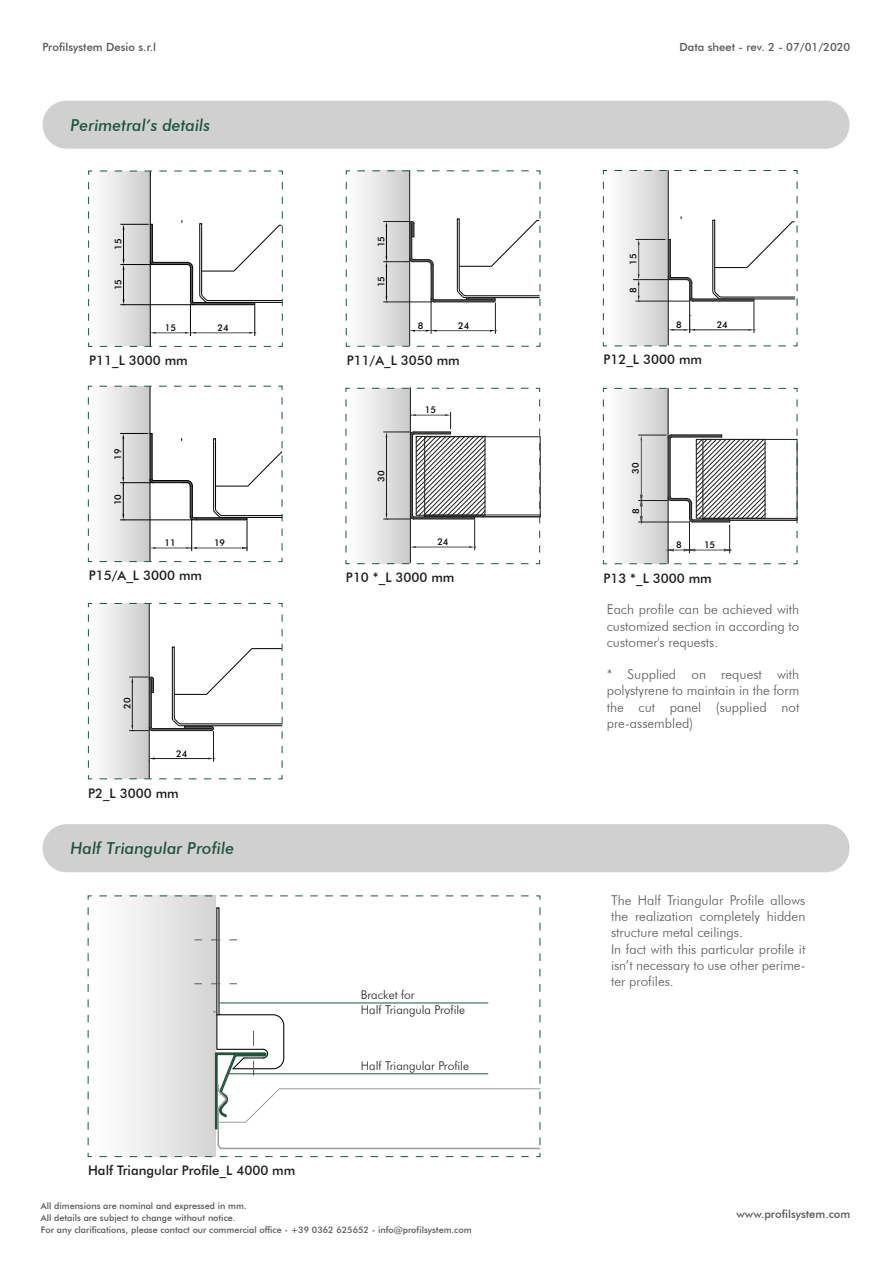
<style>
.page{position:relative;width:893px;height:1263px;background:#fff}
.page>*{position:absolute;margin:0;border:0;box-sizing:border-box;transform-origin:0 0}
.t1{font:italic 500 16.5px "Futura BT";color:#1d553b}
.t2{font:300 13.5px/16.2px "Futura BT";color:#575756;text-align:justify}
.t3{font:500 13.2px "Futura BT";color:#1d1d1b}
.t4{font:300 12px/14.4px "Futura BT";color:#1d1d1b}
.t5{font:500 11.25px "Futura BT";color:#575756}
.t6{font:500 9.3px "Futura BT";color:#000101}
.t7{font:500 9px/12px "Futura BT";color:#575756}
</style>
<div class="page">
<div style="left:43px;top:101px;width:807px;height:48px;background:#d0d0d0;border-radius:24px"></div>
<div style="left:43px;top:824px;width:807px;height:48px;background:#d0d0d0;border-radius:24px"></div>
<svg style="left:87px;top:895px;width:454px;height:262px"></svg>
<hr style="left:228px;top:1073px;width:260px;height:1px;background:#1d553b">
<hr style="left:220px;top:1003px;width:268px;height:1px;background:#1d553b">
<svg style="left:88px;top:170px;width:195px;height:177px"></svg>
<svg style="left:345px;top:170px;width:196px;height:177px"></svg>
<svg style="left:602px;top:170px;width:196px;height:177px"></svg>
<svg style="left:87px;top:385px;width:196px;height:177px"></svg>
<hr style="left:215px;top:441px;width:1px;height:68px;background:#000101">
<div style="left:425px;top:515px;width:115px;height:2px;border:1px solid #1d1d1b"></div>
<div style="left:349px;top:388px;width:61px;height:175px;background:linear-gradient(to right,#fff,#cccccb)"></div>
<hr style="left:416px;top:547px;width:53px;height:1px;background:#515151">
<svg style="left:469px;top:546px;width:7px;height:2px"></svg>
<hr style="left:474px;top:520px;width:1px;height:30px;background:#1d1d1b">
<hr style="left:410px;top:388px;width:1px;height:174px;background:#1d1d1b">
<svg style="left:384px;top:412px;width:101px;height:108px"></svg>
<svg style="left:345px;top:559px;width:183px;height:6px"></svg>
<svg style="left:345px;top:387px;width:6px;height:166px"></svg>
<svg style="left:357px;top:387px;width:184px;height:6px"></svg>
<svg style="left:535px;top:399px;width:6px;height:166px"></svg>
<div style="left:703px;top:518px;width:94px;height:2px;border:1px solid #1d1d1b"></div>
<div style="left:607px;top:389px;width:61px;height:174px;background:linear-gradient(to right,#fff,#ccc)"></div>
<hr style="left:668px;top:389px;width:1px;height:174px;background:#1d1d1b">
<svg style="left:639px;top:435px;width:126px;height:118px"></svg>
<svg style="left:602px;top:559px;width:184px;height:6px"></svg>
<svg style="left:602px;top:387px;width:6px;height:166px"></svg>
<svg style="left:615px;top:387px;width:183px;height:6px"></svg>
<svg style="left:792px;top:399px;width:6px;height:166px"></svg>
<svg style="left:87px;top:602px;width:196px;height:178px"></svg>
<p class="t5" style="left:43px;top:40px;width:115px">Profilsystem Desio s.r.l</p>
<p class="t5" style="left:680px;top:40px;width:172px">Data sheet - rev. 2 - 07/01/2020</p>
<p class="t1" style="left:71px;top:115px;width:141px">Perimetral’s details</p>
<p class="t6" style="left:113px;top:250px;width:13px;rotate:-90deg">15</p>
<p class="t6" style="left:113px;top:290px;width:13px;rotate:-90deg">15</p>
<p class="t6" style="left:165px;top:322px;width:13px">15</p>
<p class="t6" style="left:217px;top:322px;width:13px">24</p>
<p class="t3" style="left:89px;top:352px;width:100px">P11_L 3000 mm</p>
<p class="t6" style="left:112px;top:460px;width:13px;rotate:-90deg">19</p>
<p class="t6" style="left:112px;top:505px;width:13px;rotate:-90deg">10</p>
<p class="t6" style="left:165px;top:537px;width:13px">11</p>
<p class="t6" style="left:214px;top:537px;width:13px">19</p>
<p class="t3" style="left:89px;top:567px;width:115px">P15/A_L 3000 mm</p>
<p class="t6" style="left:121px;top:709px;width:13px;rotate:-90deg">20</p>
<p class="t6" style="left:176px;top:748px;width:13px">24</p>
<p class="t3" style="left:88px;top:785px;width:92px">P2_L 3000 mm</p>
<p class="t1" style="left:71px;top:838px;width:165px">Half Triangular Profile</p>
<p class="t6" style="left:375px;top:247px;width:13px;rotate:-90deg">15</p>
<p class="t6" style="left:375px;top:287px;width:13px;rotate:-90deg">15</p>
<p class="t6" style="left:418px;top:320px;width:7px">8</p>
<p class="t6" style="left:458px;top:320px;width:13px">24</p>
<p class="t3" style="left:347px;top:352px;width:115px">P11/A_L 3050 mm</p>
<p class="t6" style="left:376px;top:482px;width:13px;rotate:-90deg">30</p>
<p class="t6" style="left:425px;top:404px;width:13px">15</p>
<p class="t6" style="left:437px;top:536px;width:13px">24</p>
<p class="t3" style="left:346px;top:569px;width:110px">P10 *_L 3000 mm</p>
<p class="t3" style="left:88px;top:1162px;width:209px">Half Triangular Profile_L 4000 mm</p>
<p class="t4" style="left:361px;top:988px;width:106px">Bracket for<br>Half Triangula Profile</p>
<p class="t4" style="left:361px;top:1058px;width:110px">Half Triangular Profile</p>
<p class="t6" style="left:628px;top:265px;width:13px;rotate:-90deg">15</p>
<p class="t6" style="left:628px;top:293px;width:7px;rotate:-90deg">8</p>
<p class="t6" style="left:676px;top:319px;width:7px">8</p>
<p class="t6" style="left:717px;top:319px;width:13px">24</p>
<p class="t3" style="left:603px;top:351px;width:100px">P12_L 3000 mm</p>
<p class="t6" style="left:630px;top:474px;width:13px;rotate:-90deg">30</p>
<p class="t6" style="left:630px;top:514px;width:7px;rotate:-90deg">8</p>
<p class="t6" style="left:676px;top:539px;width:7px">8</p>
<p class="t6" style="left:704px;top:539px;width:13px">15</p>
<p class="t3" style="left:603px;top:570px;width:110px">P13 *_L 3000 mm</p>
<p class="t2" style="left:607px;top:601px;width:194px">Each profile can be achieved with customized section in according to customer's requests.</p>
<p class="t2" style="left:607px;top:666px;width:194px">* Supplied on request with polystyrene to maintain in the form the cut panel (supplied not pre-assembled)</p>
<p class="t2" style="left:611px;top:892px;width:196px;text-align:left">The Half Triangular Profile allows the realization completely hidden structure metal ceilings.<br>In fact with this particular profile it isn’t necessary to use other perime&shy;ter profiles.</p>
<p class="t7" style="left:41px;top:1199px;width:432px">All dimensions are nominal and expressed in mm.<br>All details are subject to change without notice.<br>For any clarifications, please contact our commercial office - +39 0362 625652 - info@profilsystem.com</p>
<p class="t5" style="left:736px;top:1207px;width:115px">www.profilsystem.com</p>
</div>
